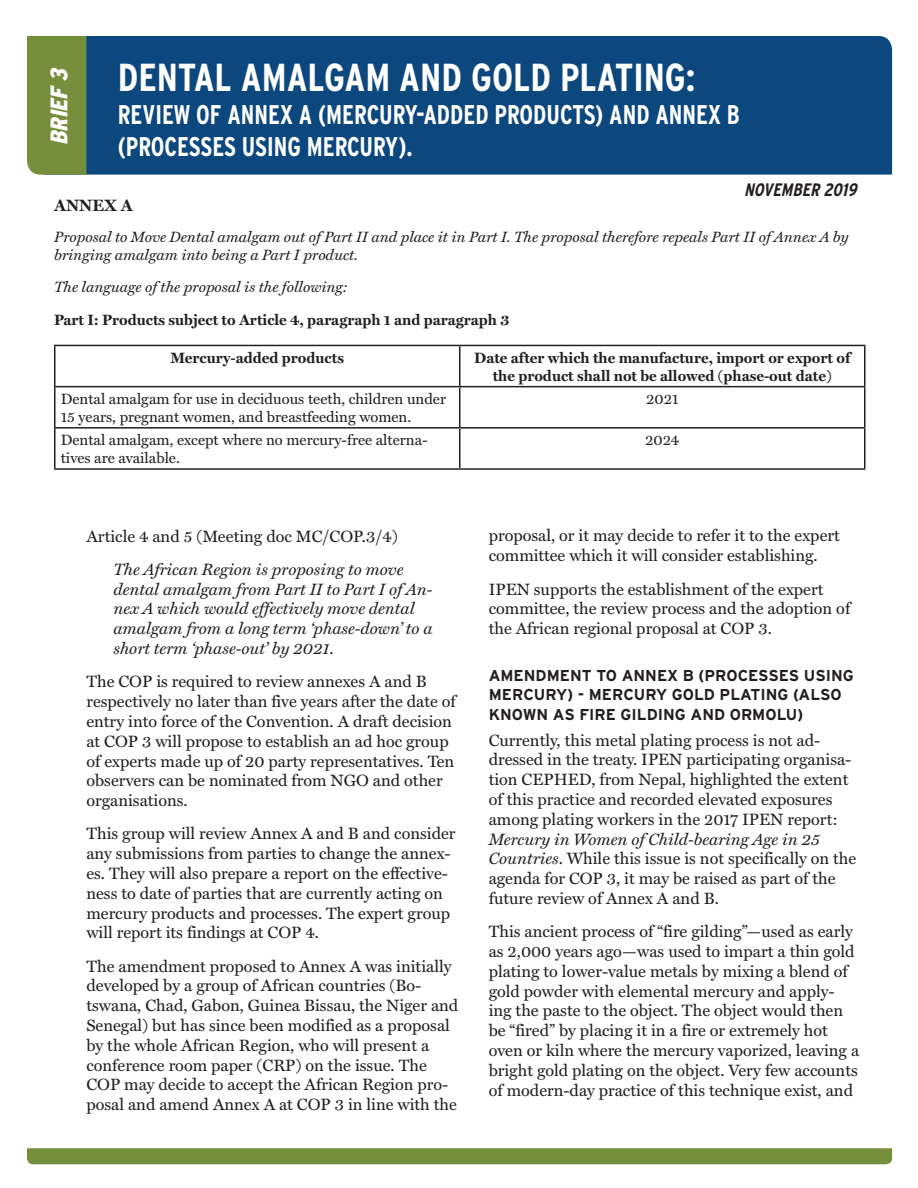
<style>
.page{position:relative;width:918px;height:1188px;background:#fff}
.page>*{position:absolute;margin:0;border:0;box-sizing:border-box;transform-origin:0 0}
.t1{font:700 condensed 39px "Interstate";color:#fff}
.t2{font:700 condensed 27px/32.4px "Interstate";color:#fff;scale:.93 1}
.t3{font:italic 900 condensed 24px "Interstate";color:#fff}
.t4{font:italic 700 condensed 18px "Interstate";color:#231f20}
.t5{font:16.5px/19.8px "Miller Text";color:#231f20}
.t6{font:italic 16.5px/19.8px "Miller Text";color:#231f20}
.t7{font:700 16.5px "Miller Text";color:#231f20}
.t8{font:700 15.75px/19.5px "Interstate";color:#231f20}
.t9{font:italic 15px/18px "Miller Text";color:#231f20}
.t10{font:15px/18px "Miller Text";color:#231f20}
.t11{font:700 15px/18px "Miller Text";color:#231f20;text-align:center}
.s1{font-style:italic}
</style>
<div class="page">
<div style="left:86px;top:36px;width:806px;height:139px;background:#0c487d"></div>
<div style="left:27px;top:1148px;width:865px;height:16px;background:#768f3d"></div>
<div style="left:27px;top:36px;width:59px;height:139px;background:#768f3d"></div>
<hr style="left:54px;top:345px;width:406px;height:1px;background:#231f20">
<hr style="left:54px;top:346px;width:2px;height:40px;background:#231f20">
<hr style="left:460px;top:345px;width:406px;height:1px;background:#231f20">
<hr style="left:459px;top:346px;width:1px;height:40px;background:#231f20">
<hr style="left:864px;top:346px;width:2px;height:40px;background:#231f20">
<hr style="left:54px;top:386px;width:406px;height:1px;background:#231f20">
<hr style="left:54px;top:387px;width:2px;height:40px;background:#231f20">
<hr style="left:460px;top:386px;width:406px;height:1px;background:#231f20">
<hr style="left:459px;top:387px;width:1px;height:40px;background:#231f20">
<hr style="left:864px;top:387px;width:2px;height:40px;background:#231f20">
<hr style="left:54px;top:427px;width:406px;height:2px;background:#231f20">
<hr style="left:54px;top:429px;width:2px;height:39px;background:#231f20">
<hr style="left:460px;top:427px;width:406px;height:2px;background:#231f20">
<hr style="left:459px;top:429px;width:1px;height:39px;background:#231f20">
<hr style="left:864px;top:429px;width:2px;height:39px;background:#231f20">
<hr style="left:54px;top:468px;width:406px;height:2px;background:#231f20">
<hr style="left:460px;top:468px;width:406px;height:2px;background:#231f20">
<h3 class="t3" style="left:46px;top:145px;width:79px;rotate:-90deg">BRIEF 3</h3>
<h1 class="t1" style="left:118px;top:56px;width:579px">DENTAL AMALGAM AND GOLD PLATING:</h1>
<h2 class="t2" style="left:118px;top:98px;width:670px">REVIEW OF ANNEX A (MERCURY-ADDED PRODUCTS) AND ANNEX B (PROCESSES USING MERCURY).</h2>
<p class="t4" style="left:744px;top:180px;width:114px">NOVEMBER 2019</p>
<p class="t7" style="left:54px;top:195px;width:80px">ANNEX A</p>
<p class="t9" style="left:54px;top:228px;width:796px">Proposal to Move Dental amalgam out of Part II and place it in Part I. The proposal therefore repeals Part II of Annex A by bringing amalgam into being a Part I product.</p>
<p class="t9" style="left:54px;top:278px;width:295px">The language of the proposal is the following:</p>
<p class="t11" style="left:54px;top:311px;width:457px">Part I: Products subject to Article 4, paragraph 1 and paragraph 3</p>
<p class="t11" style="left:170px;top:348px;width:175px">Mercury-added products</p>
<p class="t11" style="left:474px;top:348px;width:378px">Date after which the manufacture, import or export of the product shall not be allowed (phase-out date)</p>
<p class="t10" style="left:61px;top:390px;width:387px">Dental amalgam for use in deciduous teeth, children under<br>15 years, pregnant women, and breastfeeding women.</p>
<p class="t10" style="left:646px;top:390px;width:34px">2021</p>
<p class="t10" style="left:61px;top:431px;width:369px">Dental amalgam, except where no mercury-free alterna&shy;tives are available.</p>
<p class="t10" style="left:645px;top:431px;width:36px">2024</p>
<p class="t5" style="left:86px;top:526px;width:313px">Article 4 and 5 (Meeting doc MC/COP.3/4)</p>
<p class="t6" style="left:113px;top:559px;width:321px">The African Region is proposing to move dental amalgam from Part II to Part I of An&shy;nex A which would effectively move dental amalgam from a long term ‘phase-down’ to a short term ‘phase-out’ by 2021.</p>
<p class="t5" style="left:86px;top:672px;width:371px">The COP is required to review annexes A and B respectively no later than five years after the date of entry into force of the Convention. A draft decision at COP 3 will propose to establish an ad hoc group of experts made up of 20 party representatives. Ten observers can be nominated from NGO and other organisations.</p>
<p class="t5" style="left:86px;top:824px;width:371px">This group will review Annex A and B and consider any submissions from parties to change the annex&shy;es. They will also prepare a report on the effective&shy;ness to date of parties that are currently acting on mercury products and processes. The expert group will report its findings at COP 4.</p>
<p class="t5" style="left:86px;top:956px;width:373px">The amendment proposed to Annex A was initially developed by a group of African countries (Bo&shy;tswana, Chad, Gabon, Guinea Bissau, the Niger and Senegal) but has since been modified as a proposal by the whole African Region, who will present a conference room paper (CRP) on the issue. The COP may decide to accept the African Region pro&shy;posal and amend Annex A at COP 3 in line with the</p>
<p class="t5" style="left:489px;top:526px;width:353px">proposal, or it may decide to refer it to the expert committee which it will consider establishing.</p>
<p class="t5" style="left:489px;top:579px;width:363px">IPEN supports the establishment of the expert committee, the review process and the adoption of the African regional proposal at COP 3.</p>
<p class="t8" style="left:489px;top:665px;width:367px">AMENDMENT TO ANNEX B (PROCESSES USING<br>MERCURY) - MERCURY GOLD PLATING (ALSO<br>KNOWN AS FIRE GILDING AND ORMOLU)</p>
<p class="t5" style="left:489px;top:730px;width:364px">Currently, this metal plating process is not ad&shy;dressed in the treaty. IPEN participating organisa&shy;tion CEPHED, from Nepal, highlighted the extent of this practice and recorded elevated exposures among plating workers in the 2017 IPEN report:</p>
<p class="t5" style="left:489px;top:829px;width:369px"><span class="s1">Mercury in Women of Child-bearing Age in 25<br>Countries</span>. While this issue is not specifically on the agenda for COP 3, it may be raised as part of the future review of Annex A and B.</p>
<p class="t5" style="left:489px;top:922px;width:372px">This ancient process of “fire gilding”—used as early as 2,000 years ago—was used to impart a thin gold plating to lower-value metals by mixing a blend of gold powder with elemental mercury and apply&shy;ing the paste to the object. The object would then be “fired” by placing it in a fire or extremely hot oven or kiln where the mercury vaporized, leaving a bright gold plating on the object. Very few accounts of modern-day practice of this technique exist, and</p>
</div>
